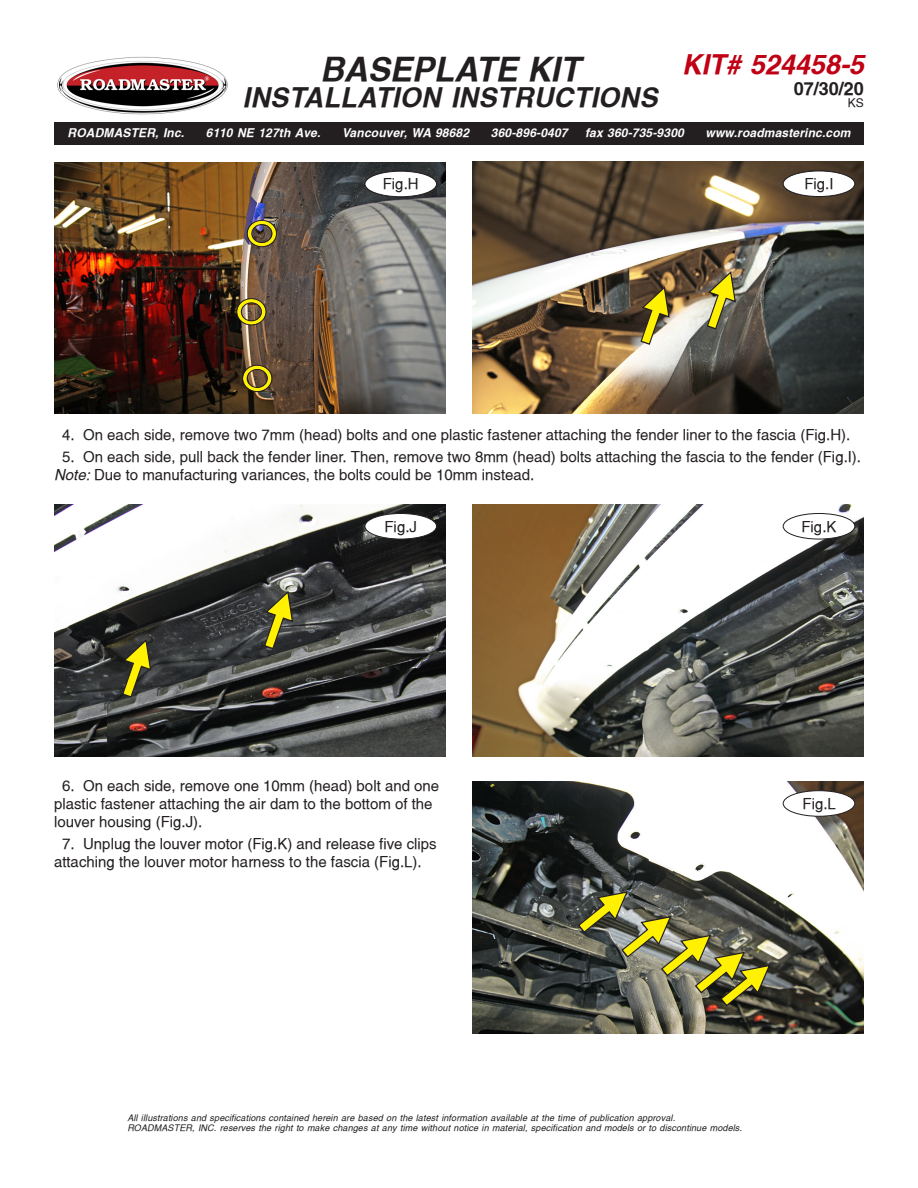
<style>
.page{position:relative;width:918px;height:1188px;background:#fff}
.page>*{position:absolute;margin:0;border:0;box-sizing:border-box;transform-origin:0 0}
.t1{font:italic 700 33px "Switzerland";color:#231f20}
.t2{font:italic 700 27px "Switzerland";letter-spacing:.015em;color:#231f20}
.t3{font:italic 700 27px "Switzerland";color:#bf0015}
.t4{font:700 18px "Switzerland";color:#231f20}
.Helv_10pt{font:15px/18px "Switzerland";color:#231f20}
.t5{font:italic 700 12px "Switzerland";letter-spacing:.015em;color:#fff}
.t6{font:12px "Switzerland";color:#231f20}
.Helv_10pt-2{font:italic 9px/10.5px "Switzerland";letter-spacing:.015em;color:#231f20}
.s1{font-style:italic}
</style>
<div class="page">
<div style="left:54px;top:122px;width:810px;height:23px;background:#231f20"></div>
<img style="left:57px;top:56px;width:171px;height:59px">
<img style="left:54px;top:162px;width:392px;height:252px">
<div style="left:365px;top:171px;width:72px;height:26px;background:#fff;border-radius:50%"></div>
<div style="left:365px;top:171px;width:72px;height:26px;border:1px solid #231f20;border-radius:50%"></div>
<img style="left:472px;top:504px;width:392px;height:252px">
<div style="left:783px;top:513px;width:72px;height:26px;background:#fff;border-radius:50%"></div>
<div style="left:783px;top:513px;width:72px;height:26px;border:1px solid #231f20;border-radius:50%"></div>
<img style="left:472px;top:162px;width:392px;height:252px">
<div style="left:783px;top:171px;width:72px;height:26px;background:#fff;border-radius:50%"></div>
<div style="left:783px;top:171px;width:72px;height:26px;border:1px solid #231f20;border-radius:50%"></div>
<img style="left:472px;top:782px;width:392px;height:252px">
<div style="left:783px;top:791px;width:72px;height:25px;background:#fff;border-radius:50%"></div>
<div style="left:783px;top:791px;width:72px;height:25px;border:1px solid #231f20;border-radius:50%"></div>
<svg style="left:696px;top:265px;width:50px;height:69px;background:#8f8655"></svg>
<div style="left:243px;top:365px;width:29px;height:26px;border:4px solid #fff101;border-radius:50%"></div>
<div style="left:242px;top:365px;width:30px;height:27px;border:1px solid #231f20;border-radius:50%"></div>
<div style="left:247px;top:369px;width:21px;height:19px;border:1px solid #231f20;border-radius:50%"></div>
<div style="left:237px;top:299px;width:29px;height:26px;border:4px solid #fff101;border-radius:50%"></div>
<div style="left:236px;top:298px;width:30px;height:27px;border:1px solid #231f20;border-radius:50%"></div>
<div style="left:241px;top:303px;width:21px;height:18px;border:1px solid #231f20;border-radius:50%"></div>
<div style="left:248px;top:221px;width:28px;height:26px;border:4px solid #fff101;border-radius:50%"></div>
<div style="left:247px;top:220px;width:30px;height:27px;border:1px solid #231f20;border-radius:50%"></div>
<div style="left:252px;top:224px;width:20px;height:19px;border:1px solid #231f20;border-radius:50%"></div>
<svg style="left:630px;top:281px;width:50px;height:68px;background:#9d8f5a"></svg>
<svg style="left:571px;top:879px;width:210px;height:136px;background:#6d6c4f"></svg>
<img style="left:54px;top:504px;width:392px;height:252px">
<div style="left:365px;top:513px;width:72px;height:26px;background:#fff;border-radius:50%"></div>
<div style="left:365px;top:513px;width:72px;height:26px;border:1px solid #231f20;border-radius:50%"></div>
<svg style="left:112px;top:633px;width:50px;height:69px;background:#595730"></svg>
<svg style="left:253px;top:585px;width:50px;height:69px;background:#61603b"></svg>
<h1 class="t1" style="left:320px;top:50px;width:261px">BASEPLATE KIT</h1>
<h2 class="t2" style="left:243px;top:82px;width:417px">INSTALLATION INSTRUCTIONS</h2>
<h2 class="t3" style="left:682px;top:49px;width:184px">KIT# 524458-5</h2>
<p class="t4" style="left:794px;top:78px;width:72px">07/30/20</p>
<p class="t6" style="left:848px;top:96px;width:18px">KS</p>
<p class="t5" style="left:68px;top:125px;width:118px">ROADMASTER, Inc.</p>
<p class="t5" style="left:206px;top:125px;width:116px">6110 NE 127th Ave.</p>
<p class="t5" style="left:342px;top:125px;width:129px">Vancouver, WA 98682</p>
<p class="t5" style="left:491px;top:125px;width:78px">360-896-0407</p>
<p class="t5" style="left:585px;top:125px;width:100px">fax 360-735-9300</p>
<p class="t5" style="left:706px;top:125px;width:146px">www.roadmasterinc.com</p>
<p class="Helv_10pt" style="left:383px;top:175px;width:37px">Fig.H</p>
<p class="Helv_10pt" style="left:386px;top:175px;width:31px">Fig.I</p>
<p class="Helv_10pt" style="left:804px;top:175px;width:31px">Fig.I</p>
<p class="Helv_10pt" style="left:62px;top:425px;width:790px">4. On each side, remove two 7mm (head) bolts and one plastic fastener attaching the fender liner to the fascia (Fig.H).</p>
<p class="Helv_10pt" style="left:54px;top:448px;width:809px;text-indent:8px">5. On each side, pull back the fender liner. Then, remove two 8mm (head) bolts attaching the fascia to the fender (Fig.I).<br><span class="s1">Note:</span> Due to manufacturing variances, the bolts could be 10mm instead.</p>
<p class="Helv_10pt" style="left:384px;top:517px;width:34px">Fig.J</p>
<p class="Helv_10pt" style="left:801px;top:517px;width:37px">Fig.K</p>
<p class="Helv_10pt" style="left:54px;top:776px;width:387px;text-indent:8px">6. On each side, remove one 10mm (head) bolt and one plastic fastener attaching the air dam to the bottom of the louver housing (Fig.J).</p>
<p class="Helv_10pt" style="left:54px;top:835px;width:384px;text-indent:8px">7. Unplug the louver motor (Fig.K) and release five clips attaching the louver motor harness to the fascia (Fig.L).</p>
<p class="Helv_10pt" style="left:803px;top:794px;width:35px">Fig.L</p>
<p class="Helv_10pt-2" style="left:127px;top:1112px;width:616px">All illustrations and specifications contained herein are based on the latest information available at the time of publication approval.<br>ROADMASTER, INC. reserves the right to make changes at any time without notice in material, specification and models or to discontinue models.</p>
</div>
